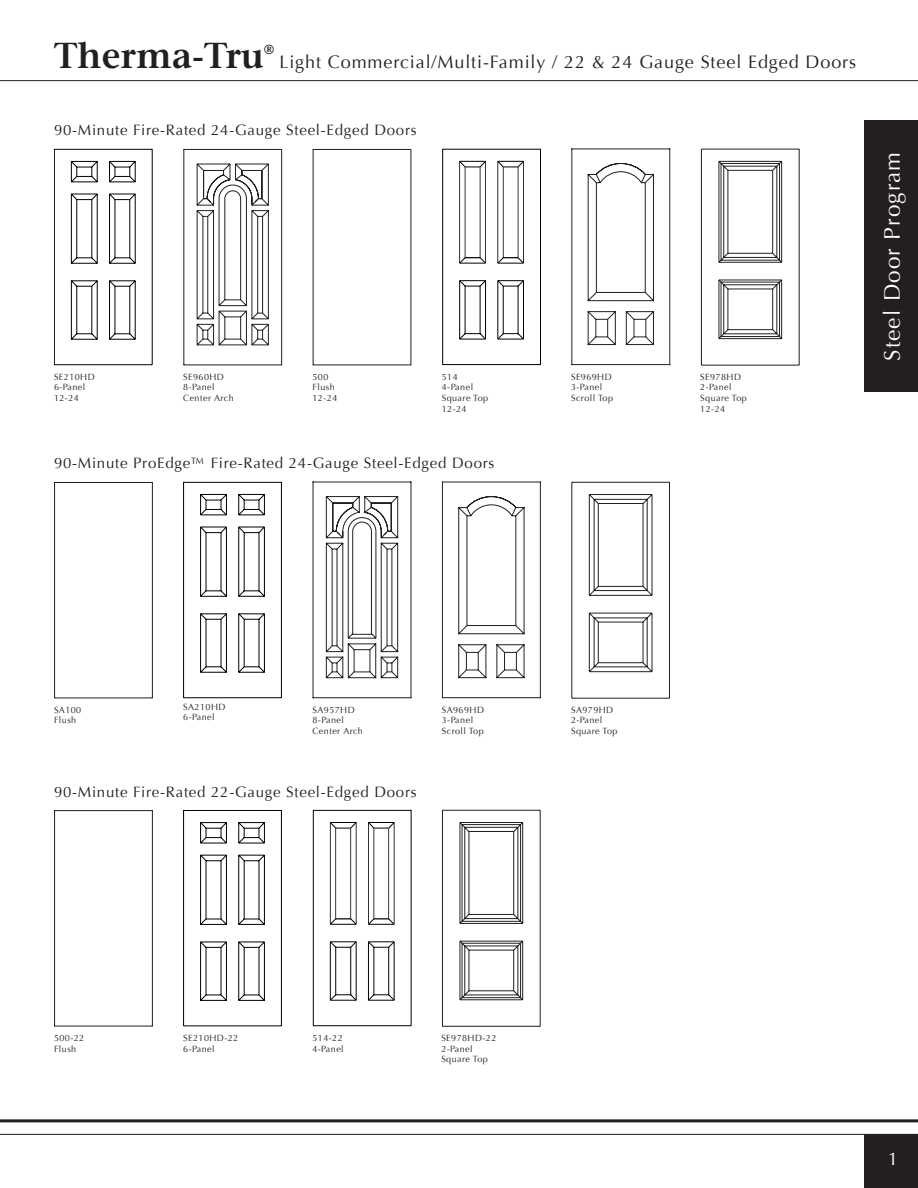
<style>
.page{position:relative;width:918px;height:1188px;background:#fff}
.page>*{position:absolute;margin:0;border:0;box-sizing:border-box;transform-origin:0 0}
.t1{font:600 36px "Stone Serif";color:#231f20}
.t2{font:22.5px "Optima";letter-spacing:.05em;color:#fff}
.t3{font:18px "Optima";letter-spacing:.05em;color:#231f20}
.t4{font:15px "Optima";letter-spacing:.05em;color:#231f20}
.t5{font:600 13.05px "Stone Serif";color:#231f20}
.t6{font:9px "Optima";letter-spacing:.05em;color:#231f20}
</style>
<div class="page">
<hr style="left:0;top:80px;width:918px;height:1px;background:#231f20">
<hr style="left:0;top:1119px;width:918px;height:3px;background:#231f20">
<hr style="left:0;top:1134px;width:918px;height:1px;background:#231f20">
<div style="left:864px;top:1134px;width:54px;height:54px;background:#231f20"></div>
<svg style="left:54px;top:149px;width:99px;height:216px"></svg>
<svg style="left:183px;top:149px;width:99px;height:217px"></svg>
<hr style="left:313px;top:365px;width:98px;height:1px;background:#231f20">
<hr style="left:411px;top:149px;width:1px;height:216px;background:#231f20">
<hr style="left:313px;top:149px;width:1px;height:216px;background:#231f20">
<hr style="left:313px;top:149px;width:98px;height:1px;background:#231f20">
<svg style="left:442px;top:149px;width:99px;height:216px"></svg>
<svg style="left:571px;top:148px;width:100px;height:218px"></svg>
<svg style="left:701px;top:149px;width:99px;height:217px"></svg>
<hr style="left:54px;top:1026px;width:98px;height:1px;background:#231f20">
<hr style="left:152px;top:810px;width:1px;height:216px;background:#231f20">
<hr style="left:54px;top:810px;width:1px;height:216px;background:#231f20">
<hr style="left:54px;top:810px;width:99px;height:1px;background:#231f20">
<svg style="left:183px;top:810px;width:99px;height:216px"></svg>
<svg style="left:313px;top:810px;width:99px;height:216px"></svg>
<svg style="left:442px;top:810px;width:99px;height:217px"></svg>
<div style="left:864px;top:120px;width:54px;height:272px;background:#231f20"></div>
<svg style="left:313px;top:482px;width:99px;height:217px"></svg>
<svg style="left:442px;top:482px;width:99px;height:216px"></svg>
<svg style="left:571px;top:482px;width:99px;height:217px"></svg>
<hr style="left:54px;top:698px;width:98px;height:1px;background:#231f20">
<hr style="left:152px;top:482px;width:1px;height:216px;background:#231f20">
<hr style="left:54px;top:482px;width:1px;height:216px;background:#231f20">
<hr style="left:54px;top:482px;width:99px;height:1px;background:#231f20">
<svg style="left:183px;top:482px;width:99px;height:216px"></svg>
<p class="t1" style="left:54px;top:33px;width:212px">Therma-Tru</p>
<p class="t5" style="left:264px;top:41px;width:11px">®</p>
<p class="t3" style="left:279px;top:51px;width:578px">Light Commercial/Multi-Family / 22 &amp; 24 Gauge Steel Edged Doors</p>
<p class="t4" style="left:54px;top:121px;width:364px">90-Minute Fire-Rated 24-Gauge Steel-Edged Doors</p>
<p class="t6" style="left:54px;top:371px;width:42px">SE210HD</p>
<p class="t6" style="left:54px;top:382px;width:33px">6-Panel</p>
<p class="t6" style="left:54px;top:393px;width:26px">12-24</p>
<p class="t6" style="left:183px;top:371px;width:42px">SE960HD</p>
<p class="t6" style="left:183px;top:382px;width:33px">8-Panel</p>
<p class="t6" style="left:183px;top:393px;width:52px">Center Arch</p>
<p class="t6" style="left:313px;top:371px;width:17px">500</p>
<p class="t6" style="left:313px;top:382px;width:24px">Flush</p>
<p class="t6" style="left:313px;top:393px;width:26px">12-24</p>
<p class="t6" style="left:442px;top:371px;width:17px">514</p>
<p class="t6" style="left:442px;top:382px;width:33px">4-Panel</p>
<p class="t6" style="left:442px;top:393px;width:48px">Square Top</p>
<p class="t6" style="left:442px;top:404px;width:26px">12-24</p>
<p class="t6" style="left:571px;top:371px;width:42px">SE969HD</p>
<p class="t6" style="left:571px;top:382px;width:33px">3-Panel</p>
<p class="t6" style="left:571px;top:393px;width:44px">Scroll Top</p>
<p class="t6" style="left:700px;top:371px;width:42px">SE978HD</p>
<p class="t6" style="left:700px;top:382px;width:33px">2-Panel</p>
<p class="t6" style="left:700px;top:393px;width:48px">Square Top</p>
<p class="t6" style="left:700px;top:404px;width:26px">12-24</p>
<p class="t4" style="left:54px;top:454px;width:442px">90-Minute ProEdge™ Fire-Rated 24-Gauge Steel-Edged Doors</p>
<p class="t2" style="left:879px;top:361px;width:210px;rotate:-90deg">Steel Door Program</p>
<p class="t6" style="left:54px;top:704px;width:29px">SA100</p>
<p class="t6" style="left:54px;top:715px;width:24px">Flush</p>
<p class="t6" style="left:183px;top:701px;width:44px">SA210HD</p>
<p class="t6" style="left:183px;top:712px;width:33px">6-Panel</p>
<p class="t6" style="left:313px;top:704px;width:44px">SA957HD</p>
<p class="t6" style="left:313px;top:715px;width:33px">8-Panel</p>
<p class="t6" style="left:313px;top:726px;width:52px">Center Arch</p>
<p class="t6" style="left:442px;top:704px;width:44px">SA969HD</p>
<p class="t6" style="left:442px;top:715px;width:33px">3-Panel</p>
<p class="t6" style="left:442px;top:726px;width:44px">Scroll Top</p>
<p class="t6" style="left:571px;top:704px;width:44px">SA979HD</p>
<p class="t6" style="left:571px;top:715px;width:33px">2-Panel</p>
<p class="t6" style="left:571px;top:726px;width:48px">Square Top</p>
<p class="t4" style="left:54px;top:783px;width:364px">90-Minute Fire-Rated 22-Gauge Steel-Edged Doors</p>
<p class="t6" style="left:54px;top:1032px;width:32px">500-22</p>
<p class="t6" style="left:54px;top:1043px;width:24px">Flush</p>
<p class="t6" style="left:183px;top:1032px;width:57px">SE210HD-22</p>
<p class="t6" style="left:183px;top:1043px;width:33px">6-Panel</p>
<p class="t6" style="left:312px;top:1032px;width:32px">514-22</p>
<p class="t6" style="left:312px;top:1043px;width:33px">4-Panel</p>
<p class="t6" style="left:441px;top:1032px;width:57px">SE978HD-22</p>
<p class="t6" style="left:441px;top:1043px;width:33px">2-Panel</p>
<p class="t6" style="left:441px;top:1054px;width:48px">Square Top</p>
</div>
